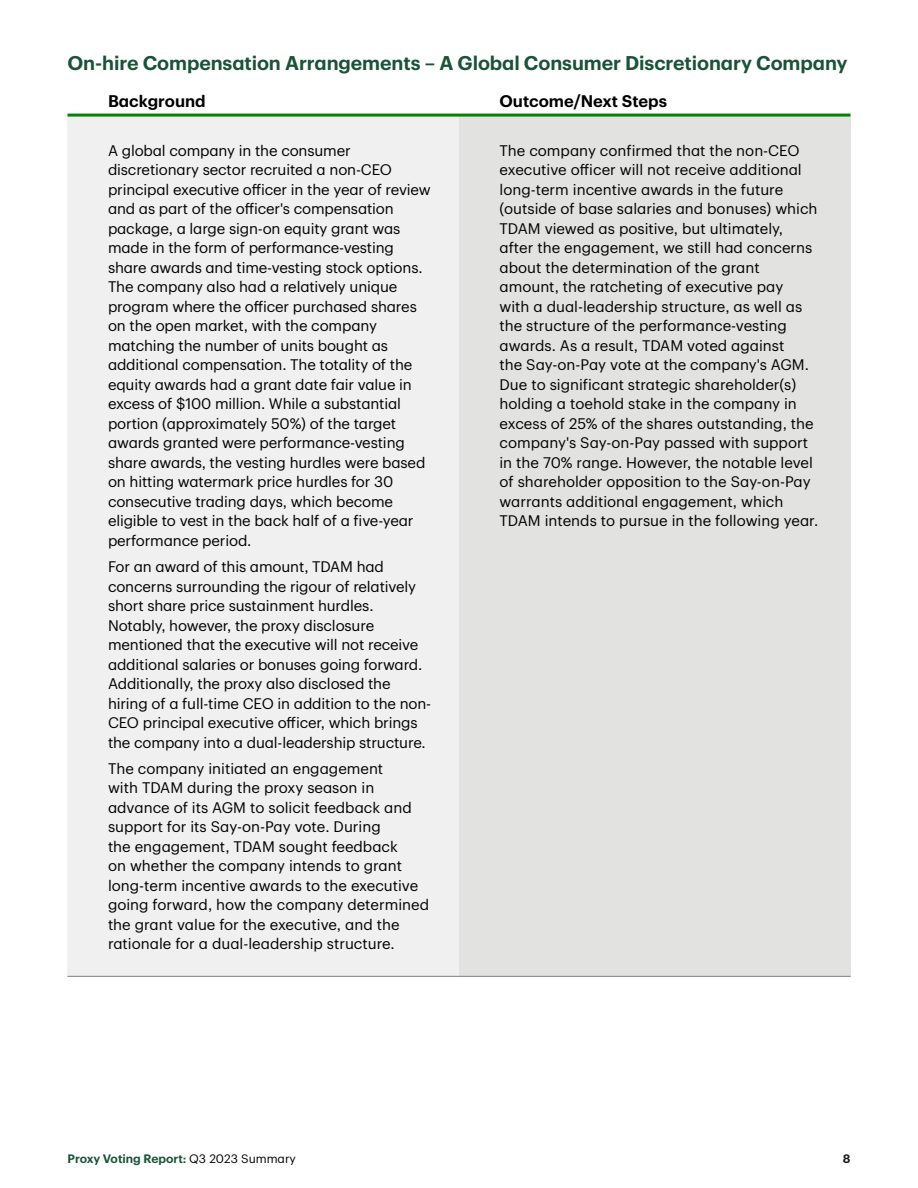
<style>
.page{position:relative;width:918px;height:1188px;background:#fff}
.page>*{position:absolute;margin:0;border:0;box-sizing:border-box;transform-origin:0 0}
.t1{font:600 19.5px "TD Graphik";letter-spacing:-.005em;color:#1a5336}
.t2{font:600 16.5px "TD Graphik";color:#000}
.t3{font:15px/19.5px "TD Graphik";letter-spacing:-.01em;color:#000}
.t4{font:600 12px "TD Graphik";color:#1a5336}
.t5{font:600 12px "TD Graphik";color:#1c1c1c}
.s1{font-weight:400;color:#000}
</style>
<div class="page">
<div style="left:68px;top:115px;width:391px;height:861px;background:#f0f0f0"></div>
<div style="left:459px;top:115px;width:391px;height:861px;background:#e2e2e0"></div>
<hr style="left:68px;top:976px;width:391px;height:1px;background:#808080">
<hr style="left:68px;top:114px;width:391px;height:3px;background:#038203">
<hr style="left:459px;top:114px;width:391px;height:3px;background:#038203">
<hr style="left:459px;top:976px;width:391px;height:1px;background:#808080">
<h3 class="t1" style="left:68px;top:48px;width:782px">On-hire Compensation Arrangements – A Global Consumer Discretionary Company</h3>
<h4 class="t2" style="left:108px;top:88px;width:99px">Background</h4>
<h4 class="t2" style="left:499px;top:88px;width:169px">Outcome/Next Steps</h4>
<p class="t3" style="left:108px;top:139px;width:324px">A global company in the consumer discretionary sector recruited a non-CEO principal executive officer in the year of review and as part of the officer's compensation package, a large sign-on equity grant was made in the form of performance-vesting share awards and time-vesting stock options.<br>The company also had a relatively unique program where the officer purchased shares on the open market, with the company matching the number of units bought as additional compensation. The totality of the equity awards had a grant date fair value in excess of $100 million. While a substantial portion (approximately 50%) of the target awards granted were performance-vesting share awards, the vesting hurdles were based on hitting watermark price hurdles for 30 consecutive trading days, which become eligible to vest in the back half of a five-year performance period.</p>
<p class="t3" style="left:108px;top:556px;width:325px">For an award of this amount, TDAM had concerns surrounding the rigour of relatively short share price sustainment hurdles.<br>Notably, however, the proxy disclosure mentioned that the executive will not receive additional salaries or bonuses going forward.<br>Additionally, the proxy also disclosed the hiring of a full-time CEO in addition to the non-CEO principal executive officer, which brings the company into a dual-leadership structure.</p>
<p class="t3" style="left:108px;top:757px;width:323px">The company initiated an engagement<br>with TDAM during the proxy season in advance of its AGM to solicit feedback and support for its Say-on-Pay vote. During<br>the engagement, TDAM sought feedback<br>on whether the company intends to grant long-term incentive awards to the executive going forward, how the company determined the grant value for the executive, and the rationale for a dual-leadership structure.</p>
<p class="t3" style="left:500px;top:139px;width:320px">The company confirmed that the non-CEO executive officer will not receive additional long-term incentive awards in the future (outside of base salaries and bonuses) which TDAM viewed as positive, but ultimately, after the engagement, we still had concerns about the determination of the grant amount, the ratcheting of executive pay<br>with a dual-leadership structure, as well as the structure of the performance-vesting awards. As a result, TDAM voted against<br>the Say-on-Pay vote at the company's AGM.<br>Due to significant strategic shareholder(s) holding a toehold stake in the company in excess of 25% of the shares outstanding, the company's Say-on-Pay passed with support in the 70% range. However, the notable level of shareholder opposition to the Say-on-Pay warrants additional engagement, which TDAM intends to pursue in the following year.</p>
<p class="t4" style="left:68px;top:1150px;width:230px">Proxy Voting Report: <span class="s1">Q3 2023 Summary</span></p>
<p class="t5" style="left:843px;top:1150px;width:9px">8</p>
</div>
